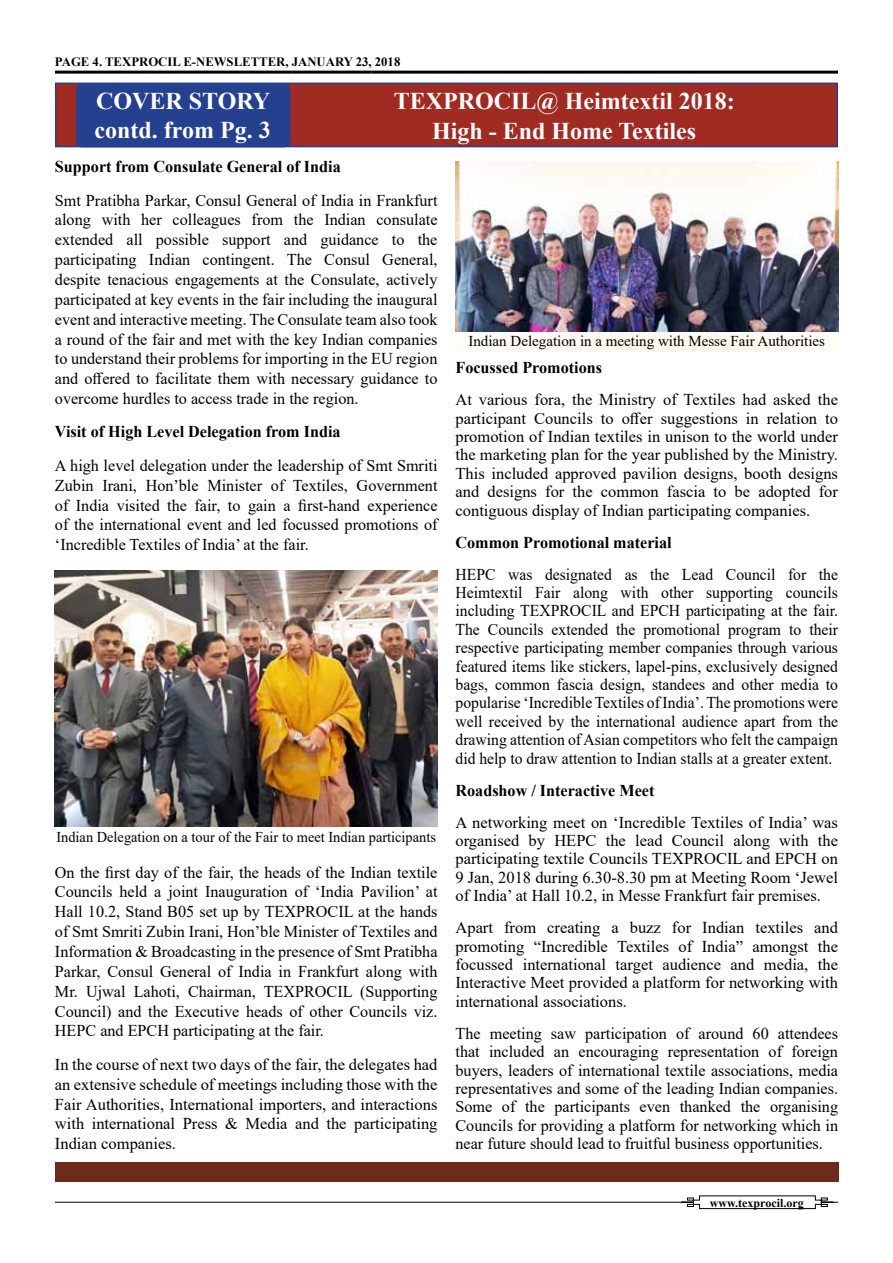
<style>
.page{position:relative;width:893px;height:1263px;background:#fff}
.page>*{position:absolute;margin:0;border:0;box-sizing:border-box;transform-origin:0 0}
.t1{font:700 24px/28.8px "Times New Roman";color:#fff}
.t2{font:16.5px/19.8px "Times New Roman";color:#000;text-align:justify}
.t3{font:16.5px/18.5px "Times New Roman";color:#000;text-align:justify;scale:.95 1}
.t4{font:700 16.5px "Times New Roman";color:#000}
.t5{font:15px "Times New Roman";color:#000;scale:.96 1}
.t6{font:15px "Times New Roman";color:#000}
.t7{font:700 12.75px "Times New Roman";color:#000}
.t8{font:700 12px "Times New Roman";color:#000}
</style>
<div class="page">
<hr style="left:55px;top:1202px;width:783px;height:1px;background:#000">
<svg style="left:681px;top:1195px;width:153px;height:14px"></svg>
<hr style="left:55px;top:71px;width:237px;height:3px;background:#000">
<hr style="left:292px;top:71px;width:80px;height:3px;background:#000">
<hr style="left:372px;top:71px;width:466px;height:3px;background:#000">
<div style="left:55px;top:83px;width:783px;height:64px;background:#a02b22;border:2px solid #25408f"></div>
<div style="left:76px;top:84px;width:214px;height:63px;background:#25408f;border-radius:7px"></div>
<img style="left:55px;top:570px;width:382px;height:257px">
<div style="left:55px;top:1162px;width:784px;height:20px;background:#6d2b1c"></div>
<img style="left:455px;top:161px;width:383px;height:190px">
<p class="t7" style="left:55px;top:53px;width:347px">PAGE 4. TEXPROCIL E-NEWSLETTER, JANUARY 23, 2018</p>
<h1 class="t1" style="left:95px;top:86px;width:178px">COVER STORY contd. from Pg. 3</h1>
<h1 class="t1" style="left:394px;top:85px;width:342px;line-height:30px;text-align:center">TEXPROCIL@ Heimtextil 2018:<br>High - End Home Textiles</h1>
<p class="t4" style="left:55px;top:155px;width:287px">Support from Consulate General of India</p>
<p class="t2" style="left:55px;top:190px;width:384px">Smt Pratibha Parkar, Consul General of India in Frankfurt along with her colleagues from the Indian consulate extended all possible support and guidance to the participating Indian contingent. The Consul General, despite tenacious engagements at the Consulate, actively participated at key events in the fair including the inaugural event and interactive meeting. The Consulate team also took a round of the fair and met with the key Indian companies to understand their problems for importing in the EU region and offered to facilitate them with necessary guidance to overcome hurdles to access trade in the region.</p>
<p class="t4" style="left:55px;top:420px;width:287px">Visit of High Level Delegation from India</p>
<p class="t2" style="left:55px;top:455px;width:384px">A high level delegation under the leadership of Smt Smriti Zubin Irani, Hon’ble Minister of Textiles, Government of India visited the fair, to gain a first-hand experience of the international event and led focussed promotions of ‘Incredible Textiles of India’ at the fair.</p>
<p class="t5" style="left:56px;top:826px;width:397px">Indian Delegation on a tour of the Fair to meet Indian participants</p>
<p class="t2" style="left:55px;top:862px;width:384px">On the first day of the fair, the heads of the Indian textile Councils held a joint Inauguration of ‘India Pavilion’ at Hall 10.2, Stand B05 set up by TEXPROCIL at the hands of Smt Smriti Zubin Irani, Hon’ble Minister of Textiles and Information &amp; Broadcasting in the presence of Smt Pratibha Parkar, Consul General of India in Frankfurt along with Mr. Ujwal Lahoti, Chairman, TEXPROCIL (Supporting Council) and the Executive heads of other Councils viz.<br>HEPC and EPCH participating at the fair.</p>
<p class="t2" style="left:55px;top:1054px;width:384px">In the course of next two days of the fair, the delegates had an extensive schedule of meetings including those with the Fair Authorities, International importers, and interactions with international Press &amp; Media and the participating Indian companies.</p>
<p class="t6" style="left:468px;top:331px;width:358px">Indian Delegation in a meeting with Messe Fair Authorities</p>
<p class="t4" style="left:455px;top:356px;width:148px">Focussed Promotions</p>
<p class="t2" style="left:455px;top:390px;width:384px;line-height:18.5px">At various fora, the Ministry of Textiles had asked the participant Councils to offer suggestions in relation to promotion of Indian textiles in unison to the world under the marketing plan for the year published by the Ministry.<br>This included approved pavilion designs, booth designs and designs for the common fascia to be adopted for contiguous display of Indian participating companies.</p>
<p class="t4" style="left:455px;top:530px;width:218px">Common Promotional material</p>
<p class="t3" style="left:455px;top:564px;width:404px">HEPC was designated as the Lead Council for the Heimtextil Fair along with other supporting councils including TEXPROCIL and EPCH participating at the fair.<br>The Councils extended the promotional program to their respective participating member companies through various featured items like stickers, lapel-pins, exclusively designed bags, common fascia design, standees and other media to popularise ‘Incredible Textiles of India’. The promotions were well received by the international audience apart from the drawing attention of Asian competitors who felt the campaign did help to draw attention to Indian stalls at a greater extent.</p>
<p class="t4" style="left:455px;top:778px;width:200px">Roadshow / Interactive Meet</p>
<p class="t2" style="left:455px;top:812px;width:384px;line-height:18.5px">A networking meet on ‘Incredible Textiles of India’ was organised by HEPC the lead Council along with the participating textile Councils TEXPROCIL and EPCH on 9 Jan, 2018 during 6.30-8.30 pm at Meeting Room ‘Jewel of India’ at Hall 10.2, in Messe Frankfurt fair premises.</p>
<p class="t2" style="left:455px;top:918px;width:384px;line-height:18.5px">Apart from creating a buzz for Indian textiles and promoting “Incredible Textiles of India” amongst the focussed international target audience and media, the Interactive Meet provided a platform for networking with international associations.</p>
<p class="t2" style="left:455px;top:1023px;width:384px;line-height:18.5px">The meeting saw participation of around 60 attendees that included an encouraging representation of foreign buyers, leaders of international textile associations, media representatives and some of the leading Indian companies.<br>Some of the participants even thanked the organising Councils for providing a platform for networking which in near future should lead to fruitful business opportunities.</p>
<p class="t8" style="left:710px;top:1194px;width:95px">www.texprocil.org</p>
</div>
